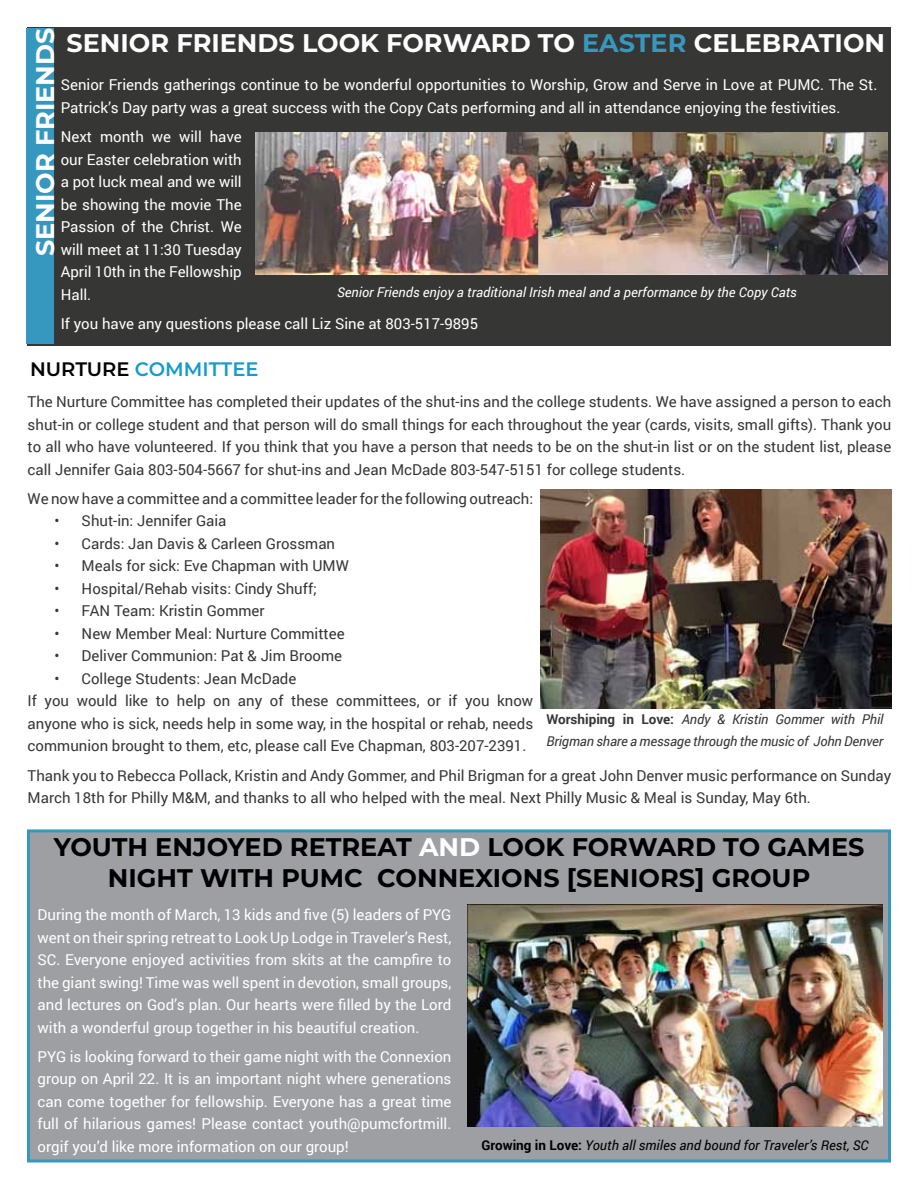
<style>
.page{position:relative;width:918px;height:1188px;background:#fff}
.page>*{position:absolute;margin:0;border:0;box-sizing:border-box;transform-origin:0 0}
.t1{font:700 25.5px/30.6px "Montserrat";color:#000;text-align:center}
.t2{font:700 25.5px "Montserrat";color:#fff}
.t3{font:600 19.5px "Montserrat";color:#169bca}
.t4{font:15px/22.5px "Roboto";color:#363635}
.t5{font:15px/22.5px "Roboto";color:#fff;text-align:justify}
.t6{font:italic 13.5px/22.5px "Roboto";letter-spacing:-.01em;color:#363635}
.t7{font:italic 13.5px "Roboto";color:#fff}
.t8{font:italic 13.5px "Roboto";color:#000}
.s1{color:#3798bf}
.s2{color:#000}
.s3{font-weight:700;font-style:normal}
.s4{color:#fff}
</style>
<div class="page">
<div style="left:27px;top:27px;width:864px;height:319px;background:#363635"></div>
<div style="left:27px;top:829px;width:864px;height:333px;background:#9d9fa2;border:3px solid #3798bf"></div>
<div style="left:27px;top:28px;width:27px;height:315px;background:#3798bf"></div>
<img style="left:255px;top:132px;width:633px;height:142px">
<img style="left:540px;top:489px;width:351px;height:219px">
<img style="left:468px;top:904px;width:414px;height:222px">
<h1 class="t2" style="left:27px;top:256px;width:230px;rotate:-90deg">SENIOR FRIENDS</h1>
<h1 class="t2" style="left:67px;top:24px;width:820px">SENIOR FRIENDS LOOK FORWARD TO <span class="s1">EASTER</span> CELEBRATION</h1>
<p class="t5" style="left:61px;top:73px;width:818px">Senior Friends gatherings continue to be wonderful opportunities to Worship, Grow and Serve in Love at PUMC. The St.<br>Patrick’s Day party was a great success with the Copy Cats performing and all in attendance enjoying the festivities.</p>
<p class="t5" style="left:61px;top:125px;width:183px">Next month we will have our Easter celebration with a pot luck meal and we will be showing the movie The Passion of the Christ. We will meet at 11:30 Tuesday April 10th in the Fellowship Hall.</p>
<p class="t5" style="left:61px;top:312px;width:419px">If you have any questions please call Liz Sine at 803-517-9895</p>
<p class="t7" style="left:337px;top:283px;width:461px">Senior Friends enjoy a traditional Irish meal and a performance by the Copy Cats</p>
<h2 class="t3" style="left:30px;top:355px;width:230px"><span class="s2">NURTURE</span> COMMITTEE</h2>
<p class="t4" style="left:28px;top:390px;width:865px;text-align:justify">The Nurture Committee has completed their updates of the shut-ins and the college students. We have assigned a person to each shut-in or college student and that person will do small things for each throughout the year (cards, visits, small gifts). Thank you to all who have volunteered. If you think that you have a person that needs to be on the shut-in list or on the student list, please call Jennifer Gaia 803-504-5667 for shut-ins and Jean McDade 803-547-5151 for college students.</p>
<p class="t4" style="left:28px;top:487px;width:507px">We now have a committee and a committee leader for the following outreach:</p>
<p class="t4" style="left:55px;top:509px;width:173px">• Shut-in: Jennifer Gaia</p>
<p class="t4" style="left:55px;top:532px;width:282px">• Cards: Jan Davis &amp; Carleen Grossman</p>
<p class="t4" style="left:55px;top:554px;width:296px">• Meals for sick: Eve Chapman with UMW</p>
<p class="t4" style="left:55px;top:577px;width:264px">• Hospital/Rehab visits: Cindy Shuff;</p>
<p class="t4" style="left:55px;top:599px;width:212px">• FAN Team: Kristin Gommer</p>
<p class="t4" style="left:55px;top:622px;width:292px">• New Member Meal: Nurture Committee</p>
<p class="t4" style="left:55px;top:644px;width:289px">• Deliver Communion: Pat &amp; Jim Broome</p>
<p class="t4" style="left:28px;top:667px;width:507px;text-indent:27px">• College Students: Jean McDade<br>If you would like to help on any of these committees, or if you know anyone who is sick, needs help in some way, in the hospital or rehab, needs communion brought to them, etc, please call Eve Chapman, 803-207-2391.</p>
<p class="t4" style="left:28px;top:764px;width:865px">Thank you to Rebecca Pollack, Kristin and Andy Gommer, and Phil Brigman for a great John Denver music performance on Sunday<br>March 18th for Philly M&amp;M, and thanks to all who helped with the meal. Next Philly Music &amp; Meal is Sunday, May 6th.</p>
<p class="t6" style="left:546px;top:707px;width:338px"><span class="s3">Worshiping in Love:</span> Andy &amp; Kristin Gommer with Phil<br>Brigman share a message through the music of John Denver</p>
<h1 class="t1" style="left:54px;top:831px;width:812px">YOUTH ENJOYED RETREAT <span class="s4">AND</span> LOOK FORWARD TO GAMES<br>NIGHT WITH PUMC CONNEXIONS [SENIORS] GROUP</h1>
<p class="t5" style="left:38px;top:903px;width:415px">During the month of March, 13 kids and five (5) leaders of PYG went on their spring retreat to Look Up Lodge in Traveler’s Rest, SC. Everyone enjoyed activities from skits at the campfire to the giant swing! Time was well spent in devotion, small groups, and lectures on God’s plan. Our hearts were filled by the Lord with a wonderful group together in his beautiful creation.</p>
<p class="t5" style="left:38px;top:1045px;width:415px">PYG is looking forward to their game night with the Connexion group on April 22. It is an important night where generations can come together for fellowship. Everyone has a great time full of hilarious games! Please contact youth@pumcfortmill. orgif you’d like more information on our group!</p>
<p class="t8" style="left:481px;top:1135px;width:389px"><span class="s3">Growing in Love:</span> Youth all smiles and bound for Traveler’s Rest, SC</p>
</div>
